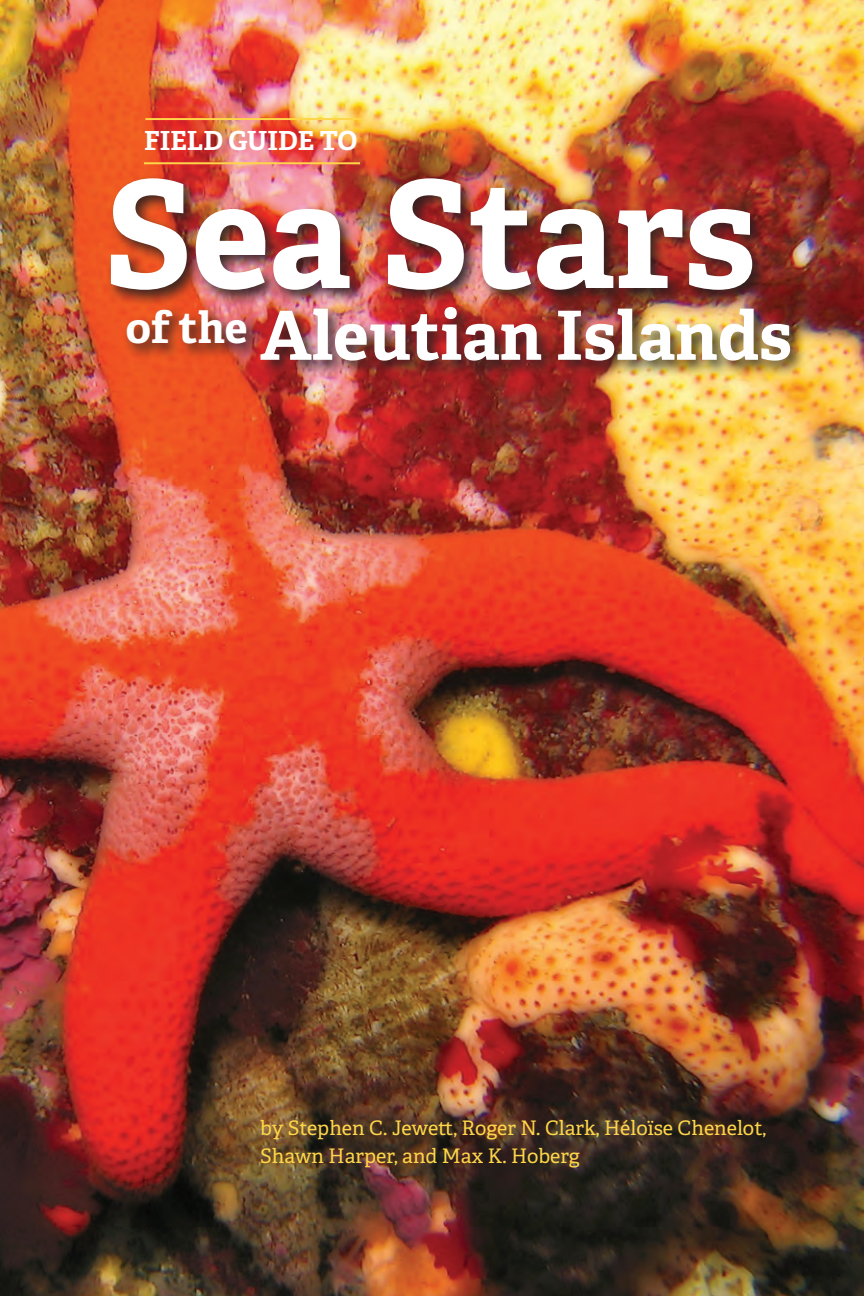
<style>
.page{position:relative;width:864px;height:1296px;background:#fff}
.page>*{position:absolute;margin:0;border:0;box-sizing:border-box;transform-origin:0 0}
.Body_Specimens_Inden{font:700 148.8px "Adelle";letter-spacing:-.01em;color:#fff}
.Body_Specimens_Inden-2{font:700 67.8px "Adelle";color:#fff}
.Body_Specimens_Inden-3{font:700 43.4px "Adelle";color:#fff}
.Body_Specimens_Inden-4{font:700 26.2px "Adelle";color:#fff}
.Body_Specimens_Inden-5{font:20px/28px "Adelle";color:#fed549}
</style>
<div class="page">
<img style="left:0;top:0;width:864px;height:1296px">
<div style="left:106px;top:173px;width:664px;height:134px;background:#231f20;opacity:.86"></div>
<hr style="left:144px;top:162px;width:216px;height:2px;background:#fed549">
<hr style="left:145px;top:118px;width:216px;height:2px;background:#fed549">
<div style="left:123px;top:305px;width:141px;height:56px;background:#231f20;opacity:.86"></div>
<div style="left:257px;top:304px;width:549px;height:74px;background:#231f20;opacity:.86"></div>
<p class="Body_Specimens_Inden-4" style="left:144px;top:122px;width:215px">FIELD GUIDE TO</p>
<p class="Body_Specimens_Inden" style="left:104px;top:127px;width:654px">Sea Stars</p>
<p class="Body_Specimens_Inden-3" style="left:126px;top:296px;width:123px">of the</p>
<p class="Body_Specimens_Inden-2" style="left:260px;top:287px;width:533px">Aleutian Islands</p>
<p class="Body_Specimens_Inden-5" style="left:260px;top:1113px;width:508px">by Stephen C. Jewett, Roger N. Clark, Héloïse Chenelot,<br>Shawn Harper, and Max K. Hoberg</p>
</div>
